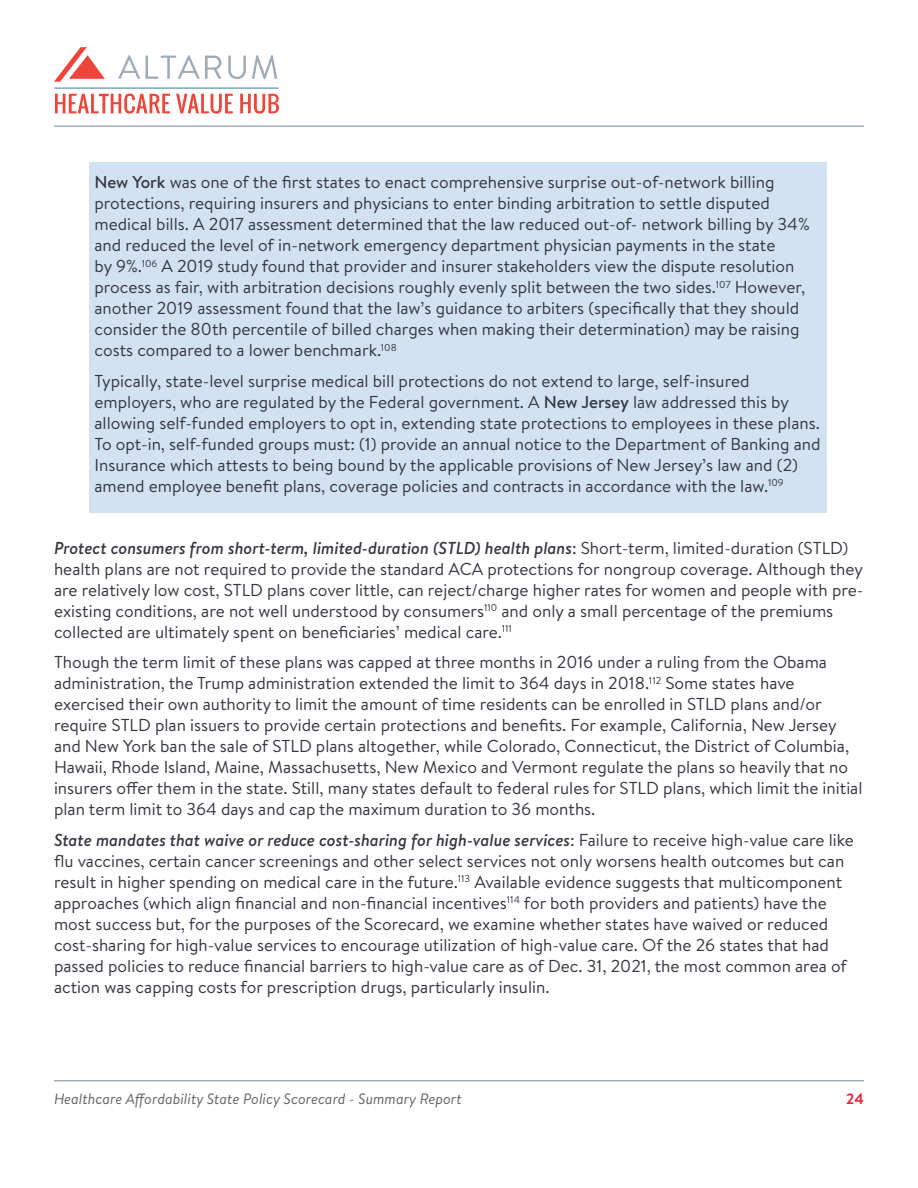
<style>
.page{position:relative;width:918px;height:1188px;background:#fff}
.page>*{position:absolute;margin:0;border:0;box-sizing:border-box;transform-origin:0 0}
.Paragraph{font:17.25px/21px "Brandon Text";color:#343741}
.Paragraph_Box_Text{font:17.25px/21px "Brandon Text";color:#343741}
.t1{font:italic 15px "Brandon Text";color:#616365}
.t2{font:700 15px "Brandon Text";color:#ea2839}
.s1{font-weight:500}
.s2{font-weight:500;font-style:italic}
</style>
<div class="page">
<hr style="left:54px;top:1080px;width:810px;height:2px;background:#a4aeb5">
<hr style="left:54px;top:125px;width:810px;height:2px;background:#a4aeb5">
<svg style="left:118px;top:55px;width:103px;height:24px"></svg>
<svg style="left:228px;top:56px;width:18px;height:23px"></svg>
<svg style="left:252px;top:55px;width:25px;height:24px"></svg>
<svg style="left:54px;top:47px;width:51px;height:35px"></svg>
<svg style="left:55px;top:94px;width:115px;height:20px"></svg>
<svg style="left:176px;top:94px;width:57px;height:20px"></svg>
<svg style="left:240px;top:94px;width:39px;height:20px"></svg>
<hr style="left:55px;top:88px;width:223px;height:1px;background:#9eacb7">
<div style="left:89px;top:162px;width:738px;height:351px;background:#d3e2f3"></div>
<p class="Paragraph_Box_Text" style="left:94px;top:171px;width:717px"><span class="s1">New York</span> was one of the first states to enact comprehensive surprise out-of-network billing protections, requiring insurers and physicians to enter binding arbitration to settle disputed medical bills. A 2017 assessment determined that the law reduced out-of- network billing by 34% and reduced the level of in-network emergency department physician payments in the state<br>by 9%.<sup>106</sup> A 2019 study found that provider and insurer stakeholders view the dispute resolution process as fair, with arbitration decisions roughly evenly split between the two sides.<sup>107</sup> However, another 2019 assessment found that the law’s guidance to arbiters (specifically that they should consider the 80th percentile of billed charges when making their determination) may be raising costs compared to a lower benchmark.<sup>108</sup></p>
<p class="Paragraph_Box_Text" style="left:94px;top:370px;width:728px">Typically, state-level surprise medical bill protections do not extend to large, self-insured employers, who are regulated by the Federal government. A <span class="s1">New Jersey</span> law addressed this by allowing self-funded employers to opt in, extending state protections to employees in these plans.<br>To opt-in, self-funded groups must: (1) provide an annual notice to the Department of Banking and Insurance which attests to being bound by the applicable provisions of New Jersey’s law and (2) amend employee benefit plans, coverage policies and contracts in accordance with the law.<sup>109</sup></p>
<p class="Paragraph" style="left:54px;top:537px;width:811px"><span class="s2">Protect consumers from short-term, limited-duration (STLD) health plans</span>: Short-term, limited-duration (STLD) health plans are not required to provide the standard ACA protections for nongroup coverage. Although they are relatively low cost, STLD plans cover little, can reject/charge higher rates for women and people with pre&shy;existing conditions, are not well understood by consumers<sup>110</sup> and only a small percentage of the premiums collected are ultimately spent on beneficiaries’ medical care.<sup>111</sup></p>
<p class="Paragraph" style="left:54px;top:651px;width:810px">Though the term limit of these plans was capped at three months in 2016 under a ruling from the Obama administration, the Trump administration extended the limit to 364 days in 2018.<sup>112</sup> Some states have exercised their own authority to limit the amount of time residents can be enrolled in STLD plans and/or require STLD plan issuers to provide certain protections and benefits. For example, California, New Jersey and New York ban the sale of STLD plans altogether, while Colorado, Connecticut, the District of Columbia, Hawaii, Rhode Island, Maine, Massachusetts, New Mexico and Vermont regulate the plans so heavily that no insurers offer them in the state. Still, many states default to federal rules for STLD plans, which limit the initial plan term limit to 364 days and cap the maximum duration to 36 months.</p>
<p class="Paragraph" style="left:54px;top:829px;width:801px"><span class="s2">State mandates that waive or reduce cost-sharing for high-value services</span>: Failure to receive high-value care like flu vaccines, certain cancer screenings and other select services not only worsens health outcomes but can result in higher spending on medical care in the future.<sup>113</sup> Available evidence suggests that multicomponent approaches (which align financial and non-financial incentives<sup>114</sup> for both providers and patients) have the most success but, for the purposes of the Scorecard, we examine whether states have waived or reduced cost-sharing for high-value services to encourage utilization of high-value care. Of the 26 states that had passed policies to reduce financial barriers to high-value care as of Dec. 31, 2021, the most common area of action was capping costs for prescription drugs, particularly insulin.</p>
<p class="t1" style="left:54px;top:1089px;width:409px">Healthcare Affordability State Policy Scorecard - Summary Report</p>
<p class="t2" style="left:846px;top:1088px;width:19px">24</p>
</div>
